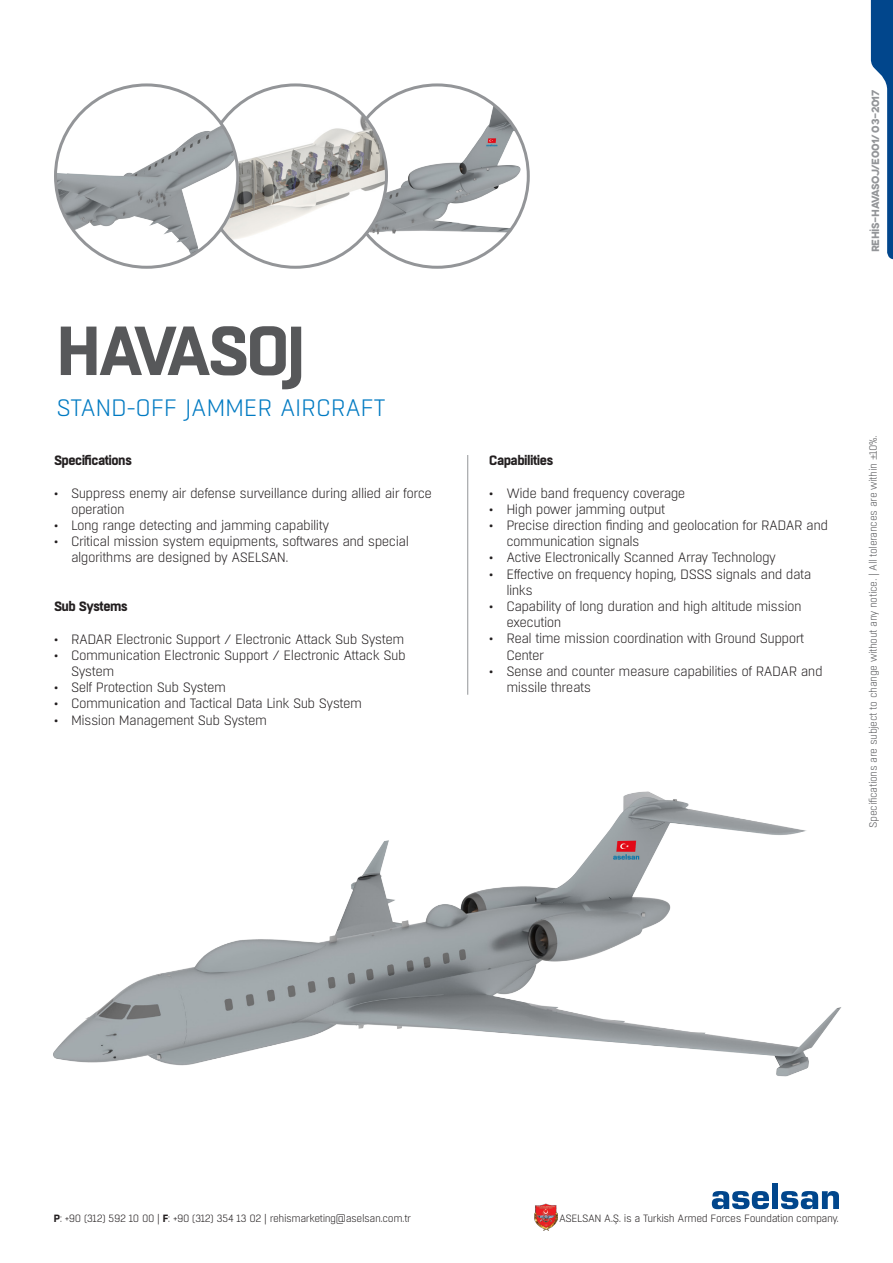
<style>
.page{position:relative;width:893px;height:1263px;background:#fff}
.page>*{position:absolute;margin:0;border:0;box-sizing:border-box;transform-origin:0 0}
.t1{font:700 69.15px "Boxed";letter-spacing:-.05em;color:#57585a}
.t2{font:300 23.7px "Boxed";letter-spacing:-.015em;color:#007ac2}
.t3{font:300 13.5px/16.2px "Boxed";letter-spacing:-.04em;color:#231f20}
.sda{font:700 13.5px "Boxed";letter-spacing:-.04em;color:#231f20}
.t4{font:300 10.5px "Boxed";letter-spacing:-.04em;color:#231f20}
.t5{font:300 10.5px "Boxed";letter-spacing:-.04em;color:#57585a}
.t6{font:700 10.5px "Novecentowide";letter-spacing:-.04em;color:#939598}
.s1{font-family:"Minion Pro";font-weight:400}
.s2{font-weight:700}
</style>
<div class="page">
<svg style="left:871px;top:0;width:22px;height:259px"></svg>
<img style="left:534px;top:1203px;width:23px;height:28px">
<svg style="left:712px;top:1191px;width:57px;height:18px"></svg>
<div style="left:772px;top:1183px;width:6px;height:26px;background:#01468c"></div>
<svg style="left:781px;top:1191px;width:58px;height:18px"></svg>
<hr style="left:467px;top:455px;width:1px;height:240px;background:#939598">
<img style="left:53px;top:791px;width:789px;height:286px">
<img style="left:346px;top:85px;width:182px;height:182px;border-radius:91px">
<img style="left:204px;top:85px;width:182px;height:182px;border-radius:91px">
<img style="left:56px;top:95px;width:182px;height:172px">
<p class="t1" style="left:57px;top:304px;width:250px">HAVASOJ</p>
<p class="t2" style="left:57px;top:393px;width:330px">STAND-OFF JAMMER AIRCRAFT</p>
<p class="sda" style="left:54px;top:451px;width:80px">Specifications</p>
<p class="t3" style="left:71px;top:485px;width:363px;text-indent:-17px">• Suppress enemy air defense surveillance during allied air force operation</p>
<p class="t3" style="left:54px;top:517px;width:277px">• Long range detecting and jamming capability</p>
<p class="t3" style="left:71px;top:533px;width:339px;text-indent:-17px">• Critical mission system equipments, softwares and special algorithms are designed by ASELSAN.</p>
<p class="sda" style="left:54px;top:597px;width:75px">Sub Systems</p>
<p class="t3" style="left:54px;top:631px;width:352px">• RADAR Electronic Support / Electronic Attack Sub System</p>
<p class="t3" style="left:71px;top:647px;width:336px;text-indent:-17px">• Communication Electronic Support / Electronic Attack Sub<br>System</p>
<p class="t3" style="left:54px;top:679px;width:173px">• Self Protection Sub System</p>
<p class="t3" style="left:54px;top:696px;width:310px">• Communication and Tactical Data Link Sub System</p>
<p class="t3" style="left:54px;top:712px;width:215px">• Mission Management Sub System</p>
<p class="t6" style="left:869px;top:252px;width:164px;rotate:-90deg">REHİS-HAVASOJ/E001/ 03-2017</p>
<p class="sda" style="left:489px;top:451px;width:66px">Capabilities</p>
<p class="t3" style="left:489px;top:485px;width:198px">• Wide band frequency coverage</p>
<p class="t3" style="left:489px;top:501px;width:178px">• High power jamming output</p>
<p class="t3" style="left:506px;top:517px;width:323px;text-indent:-17px">• Precise direction finding and geolocation for RADAR and communication signals</p>
<p class="t3" style="left:489px;top:550px;width:288px">• Active Electronically Scanned Array Technology</p>
<p class="t3" style="left:506px;top:566px;width:307px;text-indent:-17px">• Effective on frequency hoping, DSSS signals and data links</p>
<p class="t3" style="left:506px;top:598px;width:297px;text-indent:-17px">• Capability of long duration and high altitude mission execution</p>
<p class="t3" style="left:506px;top:631px;width:300px;text-indent:-17px">• Real time mission coordination with Ground Support<br>Center</p>
<p class="t3" style="left:506px;top:663px;width:318px;text-indent:-17px">• Sense and counter measure capabilities of RADAR and missile threats</p>
<p class="t5" style="left:867px;top:827px;width:394px;rotate:-90deg">Specifications are subject to change without any notice. | All tolerances are within <span class="s1">±</span>10%.</p>
<p class="t4" style="left:54px;top:1212px;width:359px"><span class="s2">P</span>: +90 (312) 592 10 00 | <span class="s2">F</span>: +90 (312) 354 13 02 | rehismarketing@aselsan.com.tr</p>
<p class="t4" style="left:559px;top:1212px;width:281px">ASELSAN A.Ş. is a Turkish Armed Forces Foundation company.</p>
</div>
